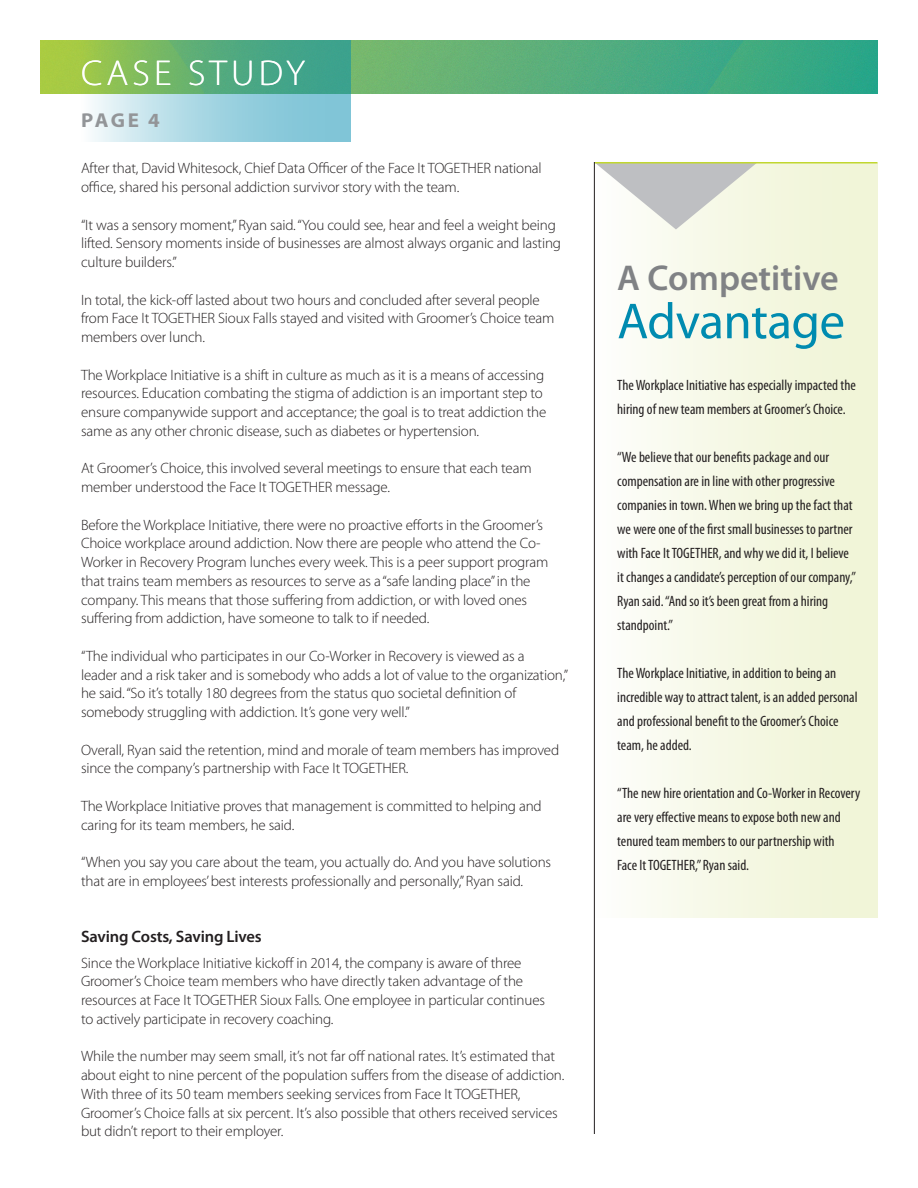
<style>
.page{position:relative;width:918px;height:1188px;background:#fff}
.page>*{position:absolute;margin:0;border:0;box-sizing:border-box;transform-origin:0 0}
.t1{font:51px "Myriad Pro";letter-spacing:-.01em;color:#008bb0}
.t2{font:600 36px "Myriad Pro";color:#808285}
.t3{font:300 36px "Myriad Pro";letter-spacing:.11em;color:#fff;scale:1.04 1}
.t4{font:700 20.1px "Myriad Pro";color:#939598;scale:1.04 1}
.t5{font:600 16.5px "Myriad Pro";letter-spacing:-.01em;color:#231f20}
.t6{font:300 15px/18.8px "Myriad Pro";letter-spacing:-.01em;color:#231f20}
.t7{font:condensed 15px/24px "Myriad Pro";color:#231f20}
</style>
<div class="page">
<div style="left:594px;top:164px;width:284px;height:754px;background:linear-gradient(to right,#fdfdfa,#eff3d3)"></div>
<svg style="left:595px;top:164px;width:163px;height:65px"></svg>
<hr style="left:595px;top:162px;width:283px;height:2px;background:#c1d72f">
<hr style="left:594px;top:162px;width:1px;height:972px;background:#231f20">
<img style="left:40px;top:40px;width:838px;height:53px">
<svg style="left:81px;top:40px;width:270px;height:102px;background:#84c3a8"></svg>
<h2 class="t3" style="left:81px;top:54px;width:217px">CASE STUDY</h2>
<h3 class="t4" style="left:81px;top:108px;width:77px">page 4</h3>
<p class="t6" style="left:81px;top:159px;width:462px">After that, David Whitesock, Chief Data Officer of the Face It TOGETHER national office, shared his personal addiction survivor story with the team.</p>
<p class="t6" style="left:81px;top:215px;width:482px">“It was a sensory moment,” Ryan said. “You could see, hear and feel a weight being lifted. Sensory moments inside of businesses are almost always organic and lasting culture builders.”</p>
<p class="t6" style="left:81px;top:290px;width:475px">In total, the kick-off lasted about two hours and concluded after several people from Face It TOGETHER Sioux Falls stayed and visited with Groomer’s Choice team members over lunch.</p>
<p class="t6" style="left:81px;top:365px;width:467px">The Workplace Initiative is a shift in culture as much as it is a means of accessing resources. Education combating the stigma of addiction is an important step to ensure companywide support and acceptance; the goal is to treat addiction the same as any other chronic disease, such as diabetes or hypertension.</p>
<p class="t6" style="left:81px;top:459px;width:452px">At Groomer’s Choice, this involved several meetings to ensure that each team member understood the Face It TOGETHER message.</p>
<p class="t6" style="left:81px;top:515px;width:469px">Before the Workplace Initiative, there were no proactive efforts in the Groomer’s Choice workplace around addiction. Now there are people who attend the Co-Worker in Recovery Program lunches every week. This is a peer support program that trains team members as resources to serve as a “safe landing place” in the company. This means that those suffering from addiction, or with loved ones suffering from addiction, have someone to talk to if needed.</p>
<p class="t6" style="left:81px;top:647px;width:489px">“The individual who participates in our Co-Worker in Recovery is viewed as a<br>leader and a risk taker and is somebody who adds a lot of value to the organization,” he said. “So it’s totally 180 degrees from the status quo societal definition of somebody struggling with addiction. It’s gone very well.”</p>
<p class="t6" style="left:81px;top:740px;width:480px">Overall, Ryan said the retention, mind and morale of team members has improved since the company’s partnership with Face It TOGETHER.</p>
<p class="t6" style="left:81px;top:797px;width:462px">The Workplace Initiative proves that management is committed to helping and caring for its team members, he said.</p>
<p class="t6" style="left:81px;top:853px;width:472px">“When you say you care about the team, you actually do. And you have solutions that are in employees’ best interests professionally and personally,” Ryan said.</p>
<p class="t5" style="left:81px;top:926px;width:182px">Saving Costs, Saving Lives</p>
<p class="t6" style="left:81px;top:953px;width:466px">Since the Workplace Initiative kickoff in 2014, the company is aware of three Groomer’s Choice team members who have directly taken advantage of the resources at Face It TOGETHER Sioux Falls. One employee in particular continues to actively participate in recovery coaching.</p>
<p class="t6" style="left:81px;top:1047px;width:485px">While the number may seem small, it’s not far off national rates. It’s estimated that about eight to nine percent of the population suffers from the disease of addiction.<br>With three of its 50 team members seeking services from Face It TOGETHER, Groomer’s Choice falls at six percent. It’s also possible that others received services but didn’t report to their employer.</p>
<h2 class="t2" style="left:617px;top:255px;width:223px">A Competitive</h2>
<h1 class="t1" style="left:617px;top:290px;width:229px">Advantage</h1>
<p class="t7" style="left:617px;top:373px;width:240px">The Workplace Initiative has especially impacted the hiring of new team members at Groomer’s Choice.</p>
<p class="t7" style="left:617px;top:445px;width:240px">“We believe that our benefits package and our compensation are in line with other progressive companies in town. When we bring up the fact that we were one of the first small businesses to partner with Face It TOGETHER, and why we did it, I believe it changes a candidate’s perception of our company,” Ryan said. “And so it’s been great from a hiring standpoint.”</p>
<p class="t7" style="left:617px;top:661px;width:242px">The Workplace Initiative, in addition to being an incredible way to attract talent, is an added personal and professional benefit to the Groomer’s Choice team, he added.</p>
<p class="t7" style="left:617px;top:781px;width:244px">“The new hire orientation and Co-Worker in Recovery are very effective means to expose both new and tenured team members to our partnership with<br>Face It TOGETHER,” Ryan said.</p>
</div>
